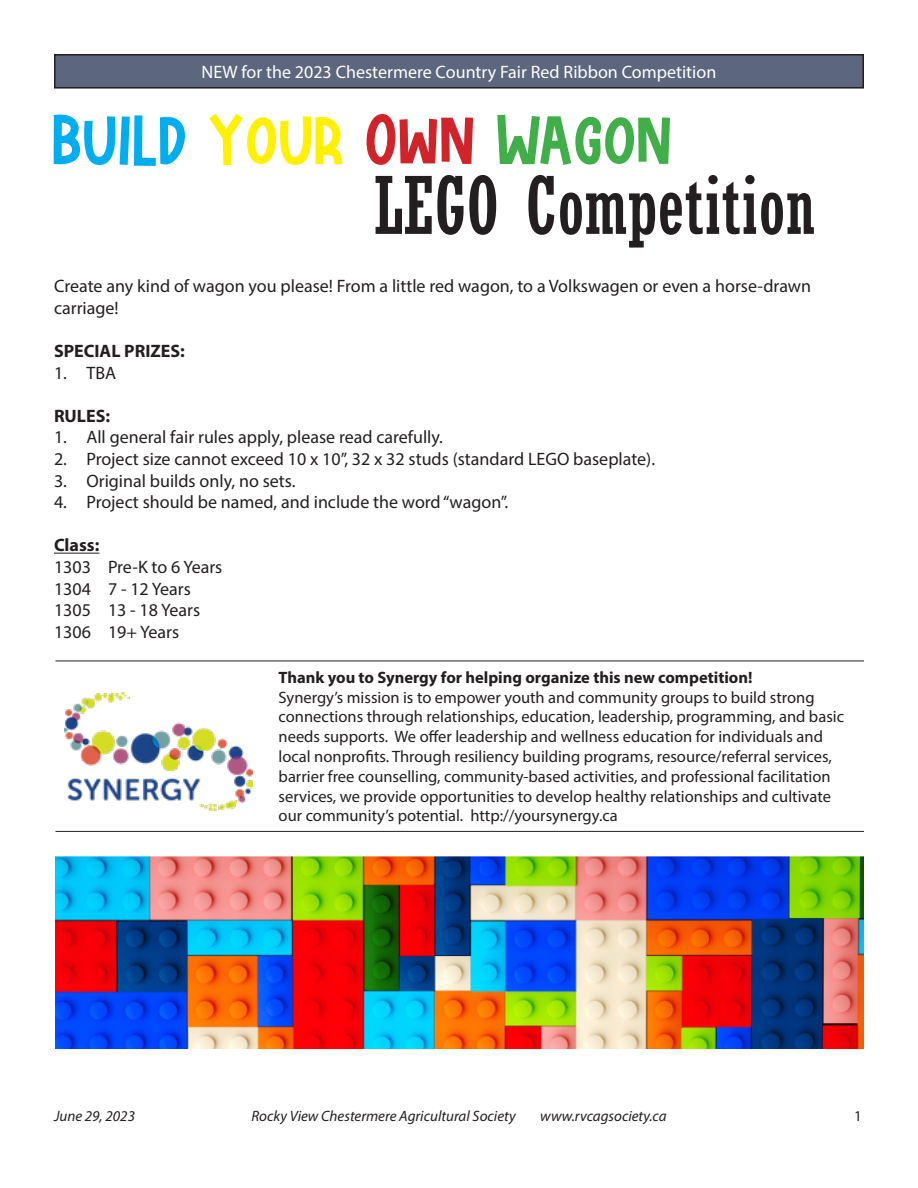
<style>
.page{position:relative;width:918px;height:1188px;background:#fff}
.page>*{position:absolute;margin:0;border:0;box-sizing:border-box;transform-origin:0 0}
.t1{font:condensed 78.75px "Rockwell";color:#231f20}
.t2{font:72px "Rockinsoda";letter-spacing:.025em;color:#00aeef}
.t3{font:18px "Myriad Pro";color:#231f20}
.t4{font:18px "Myriad Pro";color:#fff}
.t5{font:700 18px "Myriad Pro";color:#231f20}
.t6{font:16.5px/19.8px "Myriad Pro";color:#231f20}
.t7{font:700 16.5px "Myriad Pro";color:#231f20}
.t8{font:italic 15px "Myriad Pro";color:#231f20}
.t9{font:15px "Myriad Pro";color:#231f20}
.s1{color:#fff101}
.s2{color:#d1232a}
.s3{color:#40ae49}
</style>
<div class="page">
<img style="left:56px;top:855px;width:808px;height:193px">
<div style="left:55px;top:55px;width:808px;height:33px;background:#5c667e"></div>
<div style="left:54px;top:54px;width:810px;height:35px;border:2px solid #231f20"></div>
<hr style="left:54px;top:553px;width:45px;height:1px;background:#231f20">
<img style="left:65px;top:693px;width:187px;height:118px">
<hr style="left:56px;top:661px;width:808px;height:1px;background:#231f20">
<hr style="left:56px;top:831px;width:808px;height:1px;background:#231f20">
<p class="t4" style="left:202px;top:61px;width:516px">NEW for the 2023 Chestermere Country Fair Red Ribbon Competition</p>
<p class="t2" style="left:52px;top:98px;width:620px">BUILD <span class="s1">YOUR</span> <span class="s2">OWN</span> <span class="s3">WAGON</span></p>
<p class="t1" style="left:374px;top:161px;width:444px">LEGO Competition</p>
<p class="t3" style="left:54px;top:275px;width:759px">Create any kind of wagon you please! From a little red wagon, to a Volkswagen or even a horse-drawn</p>
<p class="t3" style="left:54px;top:297px;width:66px">carriage!</p>
<p class="t5" style="left:54px;top:339px;width:132px">SPECIAL PRIZES:</p>
<p class="t3" style="left:54px;top:361px;width:64px">1. TBA</p>
<p class="t5" style="left:54px;top:404px;width:58px">RULES:</p>
<p class="t3" style="left:54px;top:426px;width:391px">1. All general fair rules apply, please read carefully.</p>
<p class="t3" style="left:54px;top:448px;width:603px">2. Project size cannot exceed 10 x 10”, 32 x 32 studs (standard LEGO baseplate).</p>
<p class="t3" style="left:54px;top:469px;width:243px">3. Original builds only, no sets.</p>
<p class="t3" style="left:54px;top:491px;width:456px">4. Project should be named, and include the word “wagon”.</p>
<p class="t5" style="left:54px;top:534px;width:47px">Class:</p>
<p class="t3" style="left:54px;top:556px;width:170px">1303 Pre-K to 6 Years</p>
<p class="t3" style="left:54px;top:577px;width:138px">1304 7 - 12 Years</p>
<p class="t3" style="left:54px;top:599px;width:148px">1305 13 - 18 Years</p>
<p class="t3" style="left:54px;top:621px;width:127px">1306 19+ Years</p>
<p class="t7" style="left:279px;top:666px;width:475px">Thank you to Synergy for helping organize this new competition!</p>
<p class="t6" style="left:279px;top:687px;width:567px">Synergy’s mission is to empower youth and community groups to build strong connections through relationships, education, leadership, programming, and basic needs supports. We offer leadership and wellness education for individuals and local nonprofits. Through resiliency building programs, resource/referral services, barrier free counselling, community-based activities, and professional facilitation services, we provide opportunities to develop healthy relationships and cultivate our community’s potential. http://yoursynergy.ca</p>
<p class="t8" style="left:54px;top:1107px;width:83px">June 29, 2023</p>
<p class="t8" style="left:251px;top:1107px;width:266px">Rocky View Chestermere Agricultural Society</p>
<p class="t8" style="left:540px;top:1107px;width:128px">www.rvcagsociety.ca</p>
<p class="t9" style="left:854px;top:1107px;width:9px">1</p>
</div>
